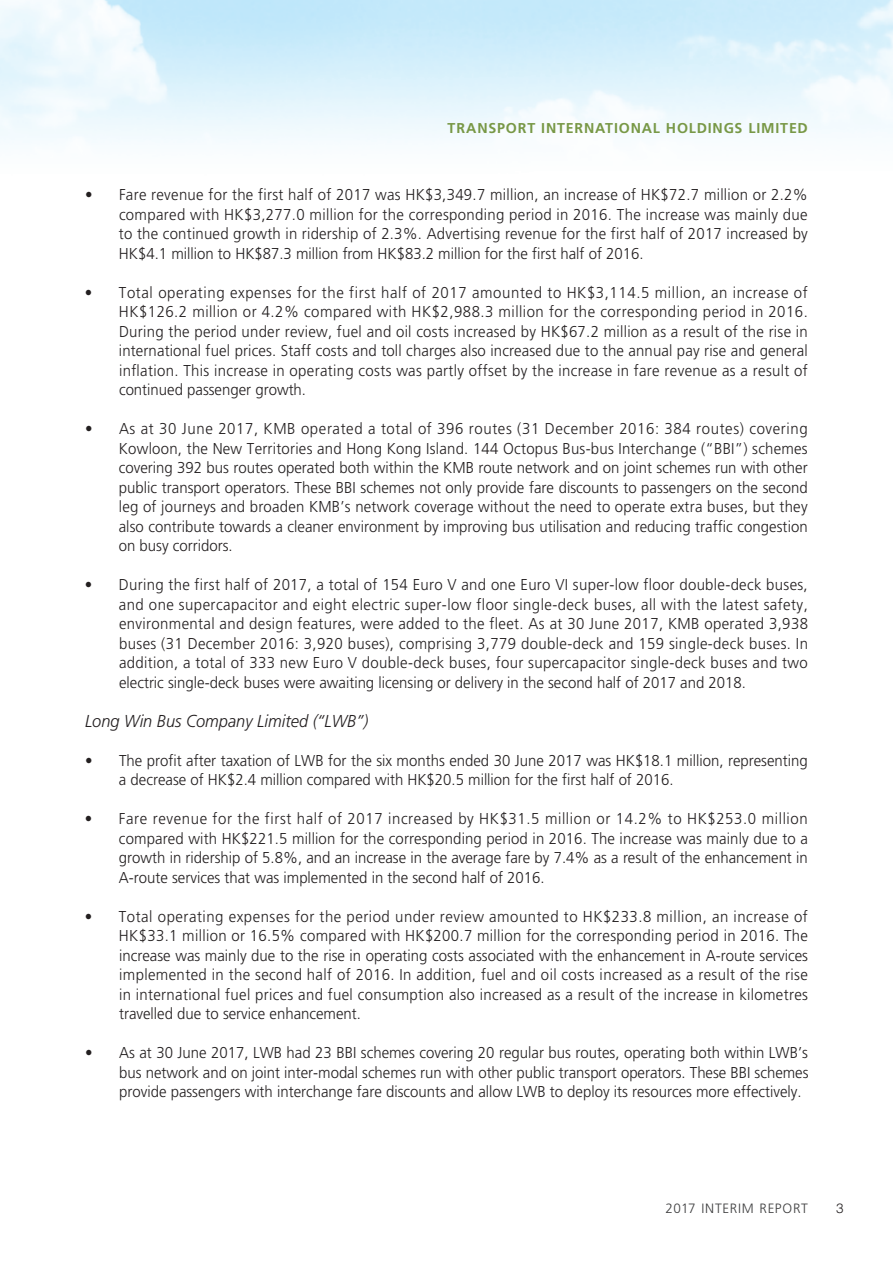
<style>
.page{position:relative;width:893px;height:1263px;background:#fff}
.page>*{position:absolute;margin:0;border:0;box-sizing:border-box;transform-origin:0 0}
.t1{font:italic 300 17.25px "Frutiger LT Std";color:#231f20;scale:.95 1}
.t2{font:300 15.75px/19.5px "Frutiger LT Std";color:#231f20;text-align:justify;scale:.95 1}
.t3{font:700 14.25px "Frutiger LT Std";letter-spacing:.055em;color:#789846}
.t4{font:300 13.5px "Frutiger";letter-spacing:.055em;color:#3e3e3f}
.t5{font:300 13.5px "Helvetica";color:#231f20}
</style>
<div class="page">
<p class="t3" style="left:448px;top:119px;width:362px">TRANSPORT INTERNATIONAL HOLDINGS LIMITED</p>
<p class="t2" style="left:119px;top:185px;width:727px;text-indent:-34px">• Fare revenue for the first half of 2017 was HK$3,349.7 million, an increase of HK$72.7 million or 2.2% compared with HK$3,277.0 million for the corresponding period in 2016. The increase was mainly due to the continued growth in ridership of 2.3%. Advertising revenue for the first half of 2017 increased by HK$4.1 million to HK$87.3 million from HK$83.2 million for the first half of 2016.</p>
<p class="t2" style="left:119px;top:283px;width:727px;text-indent:-34px">• Total operating expenses for the first half of 2017 amounted to HK$3,114.5 million, an increase of HK$126.2 million or 4.2% compared with HK$2,988.3 million for the corresponding period in 2016.<br>During the period under review, fuel and oil costs increased by HK$67.2 million as a result of the rise in international fuel prices. Staff costs and toll charges also increased due to the annual pay rise and general inflation. This increase in operating costs was partly offset by the increase in fare revenue as a result of continued passenger growth.</p>
<p class="t2" style="left:119px;top:419px;width:727px;text-indent:-34px">• As at 30 June 2017, KMB operated a total of 396 routes (31 December 2016: 384 routes) covering Kowloon, the New Territories and Hong Kong Island. 144 Octopus Bus-bus Interchange (“BBI”) schemes covering 392 bus routes operated both within the KMB route network and on joint schemes run with other public transport operators. These BBI schemes not only provide fare discounts to passengers on the second leg of journeys and broaden KMB’s network coverage without the need to operate extra buses, but they also contribute towards a cleaner environment by improving bus utilisation and reducing traffic congestion on busy corridors.</p>
<p class="t2" style="left:119px;top:575px;width:727px;text-indent:-34px">• During the first half of 2017, a total of 154 Euro V and one Euro VI super-low floor double-deck buses, and one supercapacitor and eight electric super-low floor single-deck buses, all with the latest safety, environmental and design features, were added to the fleet. As at 30 June 2017, KMB operated 3,938 buses (31 December 2016: 3,920 buses), comprising 3,779 double-deck and 159 single-deck buses. In addition, a total of 333 new Euro V double-deck buses, four supercapacitor single-deck buses and two electric single-deck buses were awaiting licensing or delivery in the second half of 2017 and 2018.</p>
<p class="t1" style="left:85px;top:711px;width:300px">Long Win Bus Company Limited (“LWB”)</p>
<p class="t2" style="left:119px;top:751px;width:727px;text-indent:-34px">• The profit after taxation of LWB for the six months ended 30 June 2017 was HK$18.1 million, representing a decrease of HK$2.4 million compared with HK$20.5 million for the first half of 2016.</p>
<p class="t2" style="left:119px;top:809px;width:727px;text-indent:-34px">• Fare revenue for the first half of 2017 increased by HK$31.5 million or 14.2% to HK$253.0 million compared with HK$221.5 million for the corresponding period in 2016. The increase was mainly due to a growth in ridership of 5.8%, and an increase in the average fare by 7.4% as a result of the enhancement in A-route services that was implemented in the second half of 2016.</p>
<p class="t2" style="left:119px;top:907px;width:727px;text-indent:-34px">• Total operating expenses for the period under review amounted to HK$233.8 million, an increase of HK$33.1 million or 16.5% compared with HK$200.7 million for the corresponding period in 2016. The increase was mainly due to the rise in operating costs associated with the enhancement in A-route services implemented in the second half of 2016. In addition, fuel and oil costs increased as a result of the rise in international fuel prices and fuel consumption also increased as a result of the increase in kilometres travelled due to service enhancement.</p>
<p class="t2" style="left:119px;top:1043px;width:727px;text-indent:-34px">• As at 30 June 2017, LWB had 23 BBI schemes covering 20 regular bus routes, operating both within LWB’s bus network and on joint inter-modal schemes run with other public transport operators. These BBI schemes provide passengers with interchange fare discounts and allow LWB to deploy its resources more effectively.</p>
<p class="t4" style="left:665px;top:1200px;width:144px">2017 INTERIM REPORT</p>
<p class="t5" style="left:836px;top:1200px;width:9px">3</p>
</div>
